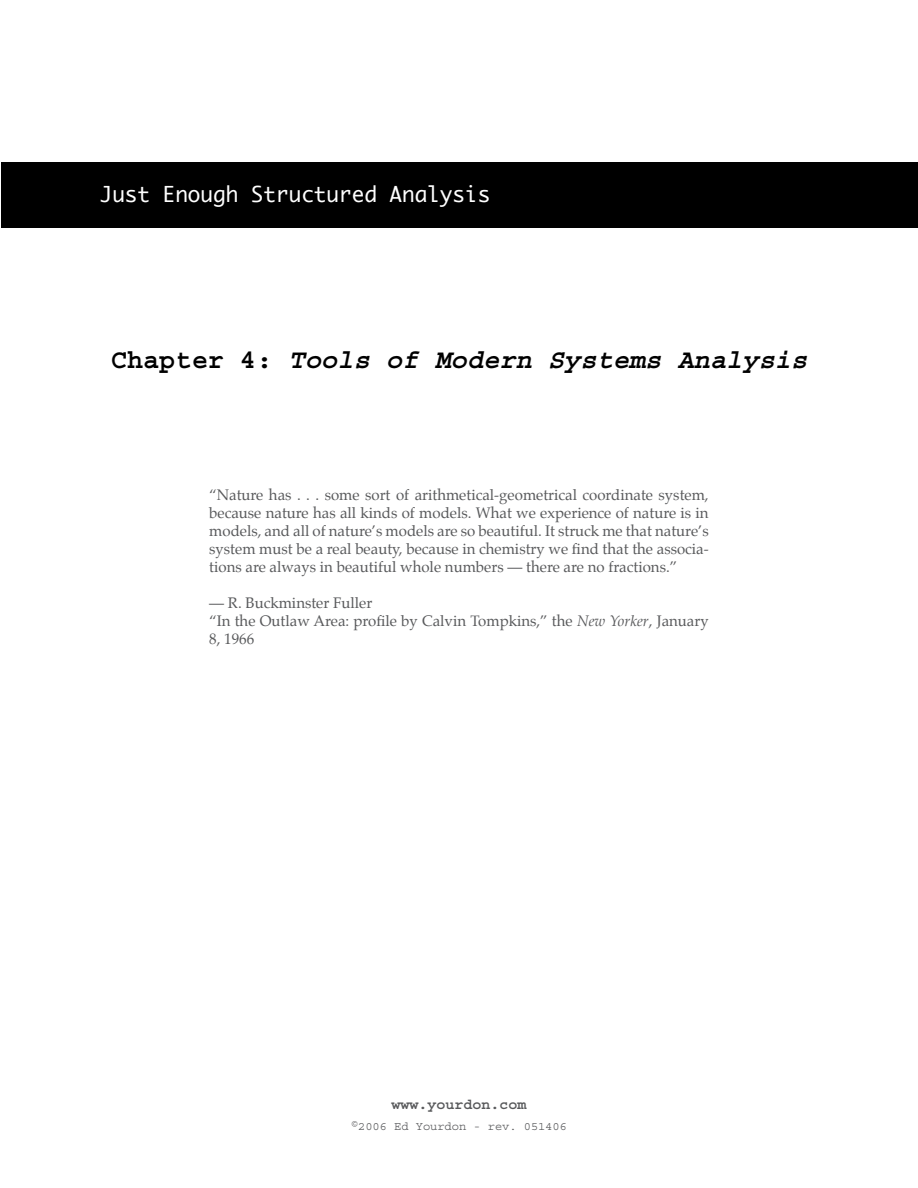
<style>
.page{position:relative;width:918px;height:1188px;background:#fff}
.page>*{position:absolute;margin:0;border:0;box-sizing:border-box;transform-origin:0 0}
.t1{font:italic 700 27px "Courier Std";color:#000}
.t2{font:21px "Monaco";color:#fff}
.t3{font:15px/18px "Palatino";color:#58595b;text-align:justify}
.t4{font:700 15px "Courier Std";color:#58595b}
.t5{font:12px "Courier Std";color:#58595b}
.s1{font-style:normal}
.s2{font-style:italic}
</style>
<div class="page">
<div style="left:1px;top:162px;width:917px;height:66px;background:#000"></div>
<h2 class="t2" style="left:100px;top:176px;width:392px">Just Enough Structured Analysis</h2>
<h1 class="t1" style="left:111px;top:345px;width:698px"><span class="s1">Chapter 4:</span> Tools of Modern Systems Analysis</h1>
<p class="t3" style="left:209px;top:487px;width:501px">“Nature has . . . some sort of arithmetical-geometrical coordinate system, because nature has all kinds of models. What we experience of nature is in models, and all of nature’s models are so beautiful. It struck me that nature’s system must be a real beauty, because in chemistry we find that the associa&shy;tions are always in beautiful whole numbers — there are no fractions.”</p>
<p class="t3" style="left:209px;top:595px;width:501px;text-align:left">— R. Buckminster Fuller<br>“In the Outlaw Area: profile by Calvin Tompkins,” the <span class="s2">New Yorker</span>, January<br>8, 1966</p>
<p class="t4" style="left:392px;top:1096px;width:136px">www.yourdon.com</p>
<p class="t5" style="left:351px;top:1120px;width:218px">©2006 Ed Yourdon - rev. 051406</p>
</div>
